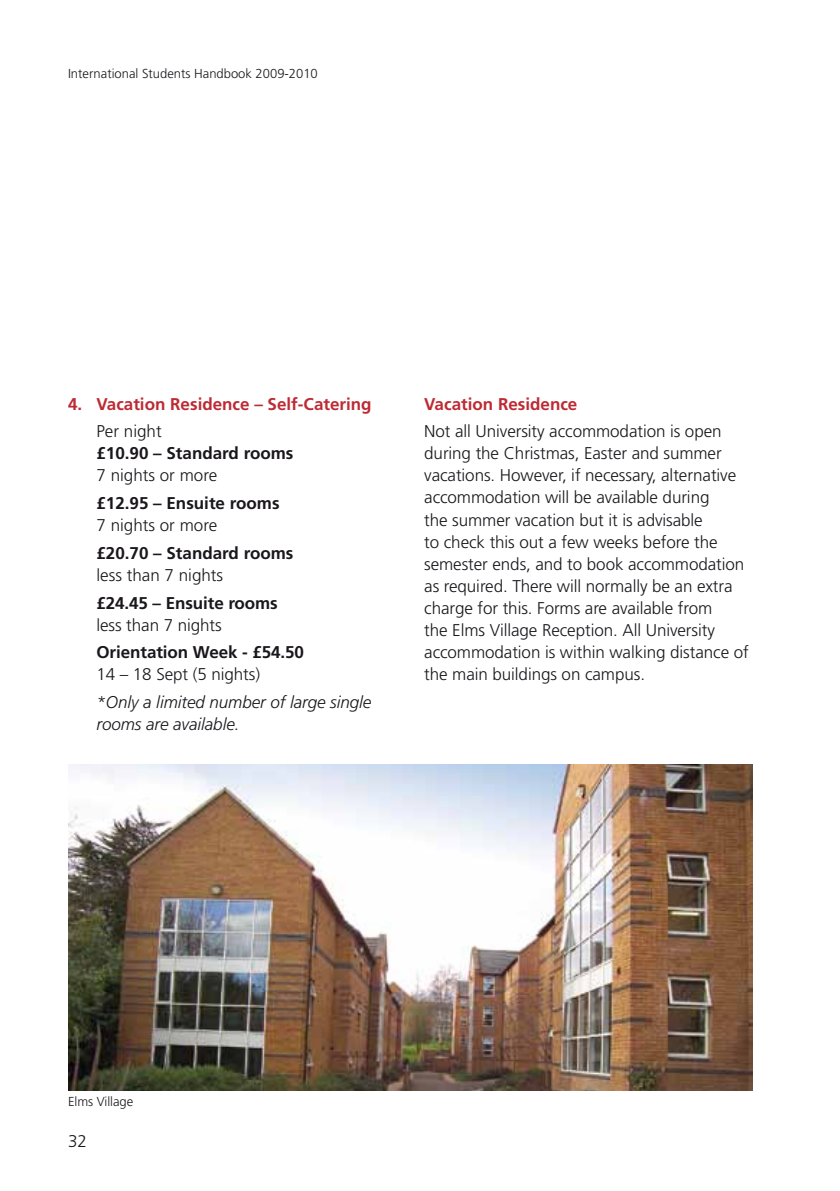
<style>
.page{position:relative;width:840px;height:1191px;background:#fff}
.page>*{position:absolute;margin:0;border:0;box-sizing:border-box;transform-origin:0 0}
.t1{font:300 17px/22px "Frutiger LT";letter-spacing:-.005em;color:#1a171c}
.t2{font:700 17px "Frutiger LT";color:#1a171c}
.t3{font:700 17px "Frutiger LT";color:#bd2a33}
.t4{font:italic 300 17px/22px "Frutiger LT";letter-spacing:-.005em;color:#1a171c}
.t5{font:300 13px "Frutiger LT";color:#1a171c}
</style>
<div class="page">
<img style="left:68px;top:764px;width:683px;height:326px">
<p class="t5" style="left:68px;top:66px;width:251px">International Students Handbook 2009-2010</p>
<p class="t3" style="left:68px;top:394px;width:305px">4. Vacation Residence – Self-Catering</p>
<p class="t1" style="left:96px;top:421px;width:67px">Per night</p>
<p class="t2" style="left:96px;top:443px;width:198px">£10.90 – Standard rooms</p>
<p class="t1" style="left:96px;top:465px;width:122px">7 nights or more</p>
<p class="t2" style="left:96px;top:493px;width:184px">£12.95 – Ensuite rooms</p>
<p class="t1" style="left:96px;top:514px;width:122px">7 nights or more</p>
<p class="t2" style="left:96px;top:543px;width:198px">£20.70 – Standard rooms</p>
<p class="t1" style="left:96px;top:564px;width:128px">less than 7 nights</p>
<p class="t2" style="left:96px;top:592px;width:183px">£24.45 – Ensuite rooms</p>
<p class="t1" style="left:96px;top:614px;width:127px">less than 7 nights</p>
<p class="t2" style="left:96px;top:642px;width:209px">Orientation Week - £54.50</p>
<p class="t1" style="left:96px;top:663px;width:165px">14 – 18 Sept (5 nights)</p>
<p class="t4" style="left:96px;top:691px;width:276px">*Only a limited number of large single rooms are available.</p>
<p class="t3" style="left:424px;top:394px;width:155px">Vacation Residence</p>
<p class="t1" style="left:424px;top:421px;width:326px">Not all University accommodation is open during the Christmas, Easter and summer vacations. However, if necessary, alternative accommodation will be available during<br>the summer vacation but it is advisable<br>to check this out a few weeks before the semester ends, and to book accommodation as required. There will normally be an extra charge for this. Forms are available from<br>the Elms Village Reception. All University accommodation is within walking distance of the main buildings on campus.</p>
<p class="t5" style="left:68px;top:1094px;width:67px">Elms Village</p>
<p class="t1" style="left:68px;top:1130px;width:20px">32</p>
</div>
